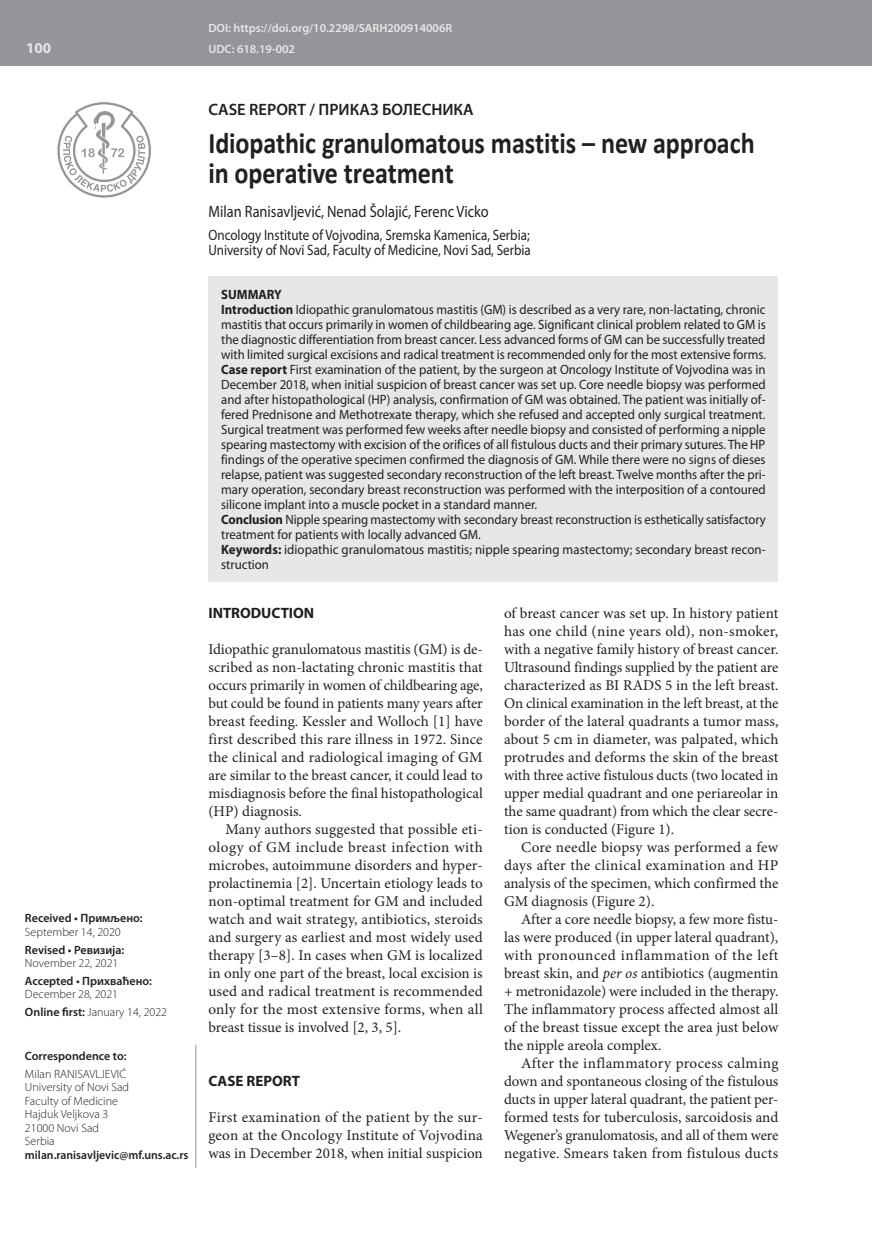
<style>
.page{position:relative;width:872px;height:1234px;background:#fff}
.page>*{position:absolute;margin:0;border:0;box-sizing:border-box;transform-origin:0 0}
.t1{font:700 30px/30px "Calibri";letter-spacing:-.005em;color:#231f20;scale:.87 1}
.t2{font:16.5px "Myriad Pro";color:#231f20;scale:.87 1}
.t3{font:600 16.5px "Myriad Pro";color:#231f20}
.t4{font:15px/18px "Minion Pro";color:#231f20;text-align:justify}
.t5{font:15px/15.8px "Myriad Pro";color:#231f20;scale:.87 1}
.t6{font:700 15px "Myriad Pro";color:#231f20}
.t7{font:700 15px "Myriad Pro";color:#e6e7e9}
.t8{font:13.5px/15px "Myriad Pro";color:#231f20;scale:.95 1}
.t9{font:300 12px/13.5px "Myriad Pro";color:#231f20}
.t10{font:600 12px "Myriad Pro";color:#231f20}
.t11{font:600 12px/21.3px "Myriad Pro";color:#e6e7e9}
.s1{font-weight:600}
.s2{font-weight:700}
.s3{font-style:italic}
</style>
<div class="page">
<div style="left:0;top:0;width:872px;height:66px;background:#939598"></div>
<svg style="left:57px;top:102px;width:94px;height:95px"></svg>
<hr style="left:196px;top:1044px;width:1px;height:123px;background:#939598">
<div style="left:208px;top:276px;width:570px;height:306px;background:#e6e7e9"></div>
<p class="t7" style="left:26px;top:38px;width:26px">100</p>
<p class="t10" style="left:25px;top:910px;width:119px">Received • Примљено:</p>
<p class="t9" style="left:25px;top:924px;width:97px">September 14, 2020</p>
<p class="t10" style="left:25px;top:941px;width:101px">Revised • Ревизија:</p>
<p class="t9" style="left:25px;top:956px;width:95px">November 22, 2021</p>
<p class="t10" style="left:25px;top:972px;width:129px">Accepted • Прихваћено:</p>
<p class="t9" style="left:25px;top:985px;width:144px;line-height:17.7px">December 28, 2021<br><span class="s1">Online first:</span> January 14, 2022</p>
<p class="t10" style="left:25px;top:1047px;width:103px">Correspondence to:</p>
<p class="t9" style="left:25px;top:1066px;width:106px">Milan RANISAVLJEVIĆ<br>University of Novi Sad<br>Faculty of Medicine<br>Hajduk Veljkova 3<br>21000 Novi Sad<br>Serbia</p>
<p class="t10" style="left:25px;top:1146px;width:165px">milan.ranisavljevic@mf.uns.ac.rs</p>
<p class="t11" style="left:208px;top:17px;width:245px">DOI: https://doi.org/10.2298/SARH200914006R<br>UDC: 618.19-002</p>
<p class="t3" style="left:208px;top:98px;width:267px">CASE REPORT / ПРИКАЗ БОЛЕСНИКА</p>
<h1 class="t1" style="left:208px;top:128px;width:629px">Idiopathic granulomatous mastitis – new approach in operative treatment</h1>
<p class="t2" style="left:208px;top:202px;width:324px">Milan Ranisavljević, Nenad Šolajić, Ferenc Vicko</p>
<p class="t5" style="left:208px;top:226px;width:372px">Oncology Institute of Vojvodina, Sremska Kamenica, Serbia;<br>University of Novi Sad, Faculty of Medicine, Novi Sad, Serbia</p>
<p class="t8" style="left:221px;top:287px;width:575px"><span class="s2">SUMMARY<br>Introduction</span> Idiopathic granulomatous mastitis (GM) is described as a very rare, non-lactating, chronic mastitis that occurs primarily in women of childbearing age. Significant clinical problem related to GM is the diagnostic differentiation from breast cancer. Less advanced forms of GM can be successfully treated with limited surgical excisions and radical treatment is recommended only for the most extensive forms.<br><span class="s2">Case report</span> First examination of the patient, by the surgeon at Oncology Institute of Vojvodina was in December 2018, when initial suspicion of breast cancer was set up. Core needle biopsy was performed and after histopathological (HP) analysis, confirmation of GM was obtained. The patient was initially of&shy;fered Prednisone and Methotrexate therapy, which she refused and accepted only surgical treatment.<br>Surgical treatment was performed few weeks after needle biopsy and consisted of performing a nipple spearing mastectomy with excision of the orifices of all fistulous ducts and their primary sutures. The HP findings of the operative specimen confirmed the diagnosis of GM. While there were no signs of dieses relapse, patient was suggested secondary reconstruction of the left breast. Twelve months after the pri&shy;mary operation, secondary breast reconstruction was performed with the interposition of a contoured silicone implant into a muscle pocket in a standard manner.<br><span class="s2">Conclusion</span> Nipple spearing mastectomy with secondary breast reconstruction is esthetically satisfactory treatment for patients with locally advanced GM.<br><span class="s2">Keywords:</span> idiopathic granulomatous mastitis; nipple spearing mastectomy; secondary breast recon&shy;struction</p>
<p class="t6" style="left:208px;top:603px;width:107px">INTRODUCTION</p>
<p class="t4" style="left:208px;top:640px;width:276px">Idiopathic granulomatous mastitis (GM) is de&shy;scribed as non-lactating chronic mastitis that occurs primarily in women of childbearing age, but could be found in patients many years after breast feeding. Kessler and Wolloch [1] have first described this rare illness in 1972. Since the clinical and radiological imaging of GM are similar to the breast cancer, it could lead to misdiagnosis before the final histopathological (HP) diagnosis.</p>
<p class="t4" style="left:208px;top:820px;width:276px;text-indent:17px">Many authors suggested that possible eti&shy;ology of GM include breast infection with microbes, autoimmune disorders and hyper&shy;prolactinemia [2]. Uncertain etiology leads to non-optimal treatment for GM and included watch and wait strategy, antibiotics, steroids and surgery as earliest and most widely used therapy [3–8]. In cases when GM is localized in only one part of the breast, local excision is used and radical treatment is recommended only for the most extensive forms, when all breast tissue is involved [2, 3, 5].</p>
<p class="t6" style="left:208px;top:1071px;width:93px">CASE REPORT</p>
<p class="t4" style="left:208px;top:1108px;width:276px">First examination of the patient by the sur&shy;geon at the Oncology Institute of Vojvodina was in December 2018, when initial suspicion</p>
<p class="t4" style="left:504px;top:604px;width:276px">of breast cancer was set up. In history patient has one child (nine years old), non-smoker, with a negative family history of breast cancer.<br>Ultrasound findings supplied by the patient are characterized as BI RADS 5 in the left breast.<br>On clinical examination in the left breast, at the border of the lateral quadrants a tumor mass, about 5 cm in diameter, was palpated, which protrudes and deforms the skin of the breast with three active fistulous ducts (two located in upper medial quadrant and one periareolar in the same quadrant) from which the clear secre&shy;tion is conducted (Figure 1).</p>
<p class="t4" style="left:504px;top:838px;width:276px;text-indent:17px">Core needle biopsy was performed a few days after the clinical examination and HP analysis of the specimen, which confirmed the GM diagnosis (Figure 2).</p>
<p class="t4" style="left:504px;top:910px;width:276px;text-indent:17px">After a core needle biopsy, a few more fistu&shy;las were produced (in upper lateral quadrant), with pronounced inflammation of the left breast skin, and <span class="s3">per os</span> antibiotics (augmentin + metronidazole) were included in the therapy.<br>The inflammatory process affected almost all of the breast tissue except the area just below the nipple areola complex.</p>
<p class="t4" style="left:504px;top:1054px;width:276px;text-indent:17px">After the inflammatory process calming down and spontaneous closing of the fistulous ducts in upper lateral quadrant, the patient per&shy;formed tests for tuberculosis, sarcoidosis and Wegener’s granulomatosis, and all of them were negative. Smears taken from fistulous ducts</p>
</div>
